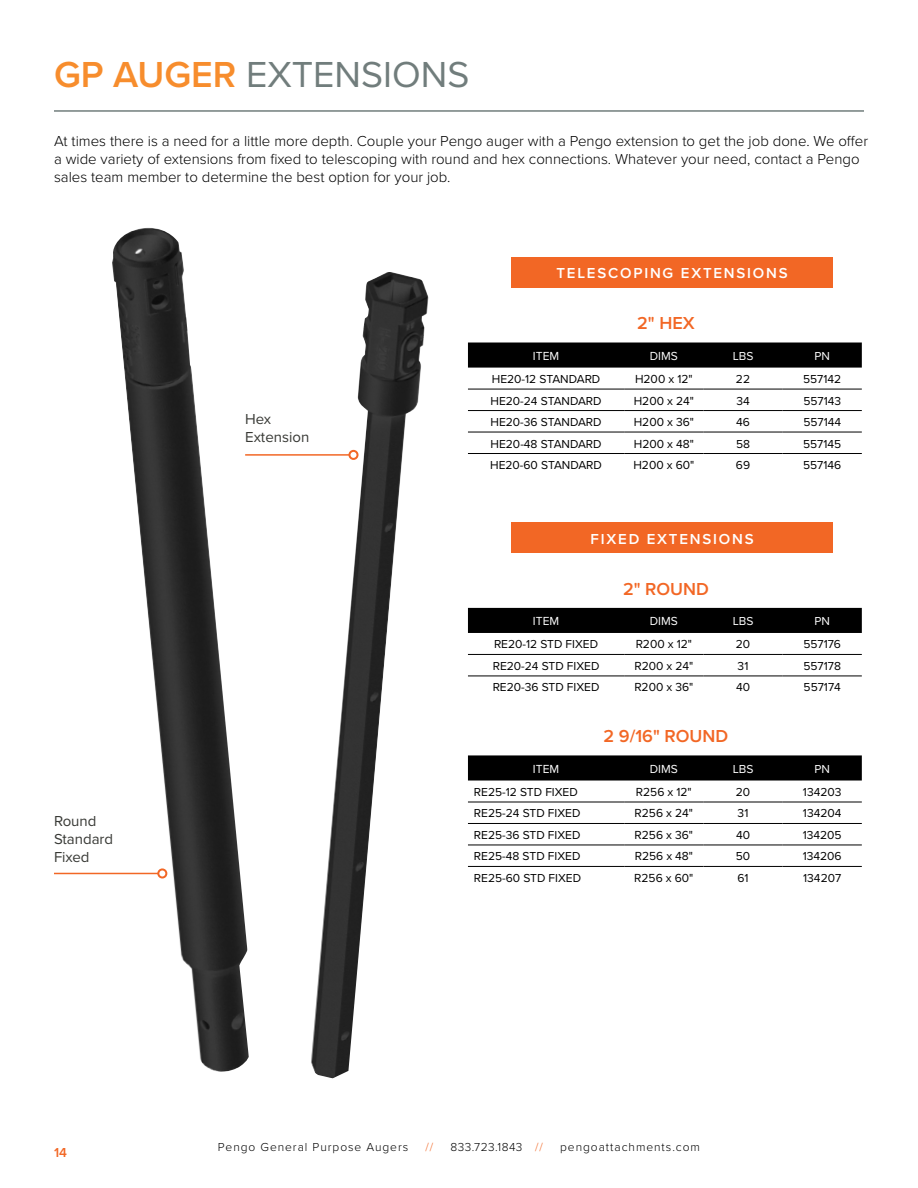
<style>
.page{position:relative;width:918px;height:1188px;background:#fff}
.page>*{position:absolute;margin:0;border:0;box-sizing:border-box;transform-origin:0 0}
.t1{font:37.5px "Proxima Nova";color:#717d7c}
.t2{font:600 18px "Proxima Nova";color:#f26725}
.t3{font:300 15px/18px "Proxima Nova";color:#000}
.t4{font:600 15px "Proxima Nova";letter-spacing:.12em;color:#fff}
.t5{font:15px/18px "Proxima Nova";color:#383935}
.t6{font:600 13.5px "Proxima Nova";color:#f26725}
.t7{font:12.15px "Proxima Nova";color:#000}
.t8{font:12.15px "Proxima Nova";color:#fff}
.t9{font:12px "Proxima Nova";color:#000}
.t10{font:300 12px "Proxima Nova";letter-spacing:.08em;color:#000}
.t11{font:12px "Proxima Nova";color:#fff}
.t12{font:300 12px "Proxima Nova";letter-spacing:.04em;color:#000}
.t13{font:300 12px "Proxima Nova";color:#f26725}
.s1{font-weight:600;color:#f78d2d}
.s2{color:#f26725}
</style>
<div class="page">
<img style="left:112px;top:228px;width:137px;height:844px">
<img style="left:311px;top:272px;width:117px;height:806px">
<hr style="left:54px;top:110px;width:810px;height:2px;background:#717d7c">
<hr style="left:54px;top:873px;width:104px;height:1px;background:#f26725">
<div style="left:157px;top:868px;width:10px;height:11px;border:2px solid #f26725;border-radius:50%"></div>
<hr style="left:245px;top:454px;width:104px;height:2px;background:#f26725">
<div style="left:348px;top:450px;width:11px;height:10px;border:2px solid #f26725;border-radius:50%"></div>
<div style="left:468px;top:343px;width:394px;height:25px;background:#000"></div>
<hr style="left:468px;top:389px;width:156px;height:1px;background:#000">
<hr style="left:624px;top:389px;width:79px;height:1px;background:#000">
<hr style="left:703px;top:389px;width:80px;height:1px;background:#000">
<hr style="left:783px;top:389px;width:79px;height:1px;background:#000">
<hr style="left:468px;top:410px;width:156px;height:1px;background:#000">
<hr style="left:624px;top:410px;width:79px;height:1px;background:#000">
<hr style="left:703px;top:410px;width:80px;height:1px;background:#000">
<hr style="left:783px;top:410px;width:79px;height:1px;background:#000">
<hr style="left:468px;top:432px;width:156px;height:1px;background:#000">
<hr style="left:624px;top:432px;width:79px;height:1px;background:#000">
<hr style="left:703px;top:432px;width:80px;height:1px;background:#000">
<hr style="left:783px;top:432px;width:79px;height:1px;background:#000">
<hr style="left:468px;top:453px;width:156px;height:1px;background:#000">
<hr style="left:624px;top:453px;width:79px;height:1px;background:#000">
<hr style="left:703px;top:453px;width:80px;height:1px;background:#000">
<hr style="left:783px;top:453px;width:79px;height:1px;background:#000">
<div style="left:468px;top:608px;width:394px;height:25px;background:#000"></div>
<hr style="left:468px;top:654px;width:156px;height:1px;background:#000">
<hr style="left:624px;top:654px;width:79px;height:1px;background:#000">
<hr style="left:703px;top:654px;width:80px;height:1px;background:#000">
<hr style="left:783px;top:654px;width:79px;height:1px;background:#000">
<hr style="left:468px;top:676px;width:156px;height:1px;background:#000">
<hr style="left:624px;top:676px;width:79px;height:1px;background:#000">
<hr style="left:703px;top:676px;width:80px;height:1px;background:#000">
<hr style="left:783px;top:676px;width:79px;height:1px;background:#000">
<svg style="left:468px;top:755px;width:394px;height:26px;background:#090909"></svg>
<hr style="left:468px;top:802px;width:156px;height:1px;background:#000">
<hr style="left:624px;top:802px;width:79px;height:1px;background:#000">
<hr style="left:703px;top:802px;width:80px;height:1px;background:#000">
<hr style="left:783px;top:802px;width:79px;height:1px;background:#000">
<hr style="left:468px;top:823px;width:156px;height:1px;background:#000">
<hr style="left:624px;top:823px;width:79px;height:1px;background:#000">
<hr style="left:703px;top:823px;width:80px;height:1px;background:#000">
<hr style="left:783px;top:823px;width:79px;height:1px;background:#000">
<hr style="left:468px;top:845px;width:156px;height:1px;background:#000">
<hr style="left:624px;top:845px;width:79px;height:1px;background:#000">
<hr style="left:703px;top:845px;width:80px;height:1px;background:#000">
<hr style="left:783px;top:845px;width:79px;height:1px;background:#000">
<hr style="left:468px;top:866px;width:156px;height:1px;background:#000">
<hr style="left:624px;top:866px;width:79px;height:1px;background:#000">
<hr style="left:703px;top:866px;width:80px;height:1px;background:#000">
<hr style="left:783px;top:866px;width:79px;height:1px;background:#000">
<div style="left:511px;top:257px;width:322px;height:31px;background:#f26725"></div>
<div style="left:511px;top:523px;width:322px;height:30px;background:#f26725"></div>
<h1 class="t1" style="left:54px;top:46px;width:417px"><span class="s1">GP AUGER</span> EXTENSIONS</h1>
<p class="t3" style="left:54px;top:132px;width:816px">At times there is a need for a little more depth. Couple your Pengo auger with a Pengo extension to get the job done. We offer a wide variety of extensions from fixed to telescoping with round and hex connections. Whatever your need, contact a Pengo sales team member to determine the best option for your job.</p>
<p class="t4" style="left:557px;top:262px;width:233px">TELESCOPING EXTENSIONS</p>
<p class="t5" style="left:245px;top:410px;width:66px">Hex<br>Extension</p>
<p class="t5" style="left:54px;top:811px;width:61px">Round<br>Standard<br>Fixed</p>
<h2 class="t2" style="left:637px;top:310px;width:59px">2" HEX</h2>
<p class="t8" style="left:533px;top:347px;width:28px">ITEM</p>
<p class="t8" style="left:650px;top:347px;width:30px">DIMS</p>
<p class="t11" style="left:733px;top:347px;width:22px">LBS</p>
<p class="t11" style="left:814px;top:347px;width:17px">PN</p>
<p class="t9" style="left:492px;top:370px;width:110px">HE20-12 STANDARD</p>
<p class="t7" style="left:635px;top:370px;width:59px">H200 x 12"</p>
<p class="t9" style="left:736px;top:370px;width:16px">22</p>
<p class="t9" style="left:803px;top:370px;width:40px">557142</p>
<p class="t9" style="left:491px;top:392px;width:113px">HE20-24 STANDARD</p>
<p class="t7" style="left:634px;top:391px;width:62px">H200 x 24"</p>
<p class="t9" style="left:736px;top:392px;width:15px">34</p>
<p class="t9" style="left:803px;top:392px;width:39px">557143</p>
<p class="t9" style="left:491px;top:413px;width:113px">HE20-36 STANDARD</p>
<p class="t7" style="left:634px;top:413px;width:62px">H200 x 36"</p>
<p class="t9" style="left:736px;top:413px;width:15px">46</p>
<p class="t9" style="left:803px;top:413px;width:39px">557144</p>
<p class="t9" style="left:491px;top:435px;width:113px">HE20-48 STANDARD</p>
<p class="t7" style="left:634px;top:434px;width:61px">H200 x 48"</p>
<p class="t9" style="left:736px;top:435px;width:16px">58</p>
<p class="t9" style="left:803px;top:435px;width:40px">557145</p>
<p class="t9" style="left:490px;top:456px;width:113px">HE20-60 STANDARD</p>
<p class="t7" style="left:633px;top:456px;width:62px">H200 x 60"</p>
<p class="t9" style="left:736px;top:456px;width:16px">69</p>
<p class="t9" style="left:803px;top:456px;width:40px">557146</p>
<p class="t4" style="left:591px;top:528px;width:165px">FIXED EXTENSIONS</p>
<h2 class="t2" style="left:623px;top:575px;width:87px">2" ROUND</h2>
<p class="t8" style="left:533px;top:612px;width:28px">ITEM</p>
<p class="t8" style="left:650px;top:612px;width:30px">DIMS</p>
<p class="t11" style="left:733px;top:612px;width:22px">LBS</p>
<p class="t11" style="left:814px;top:612px;width:17px">PN</p>
<p class="t9" style="left:494px;top:636px;width:106px">RE20-12 STD FIXED</p>
<p class="t7" style="left:636px;top:635px;width:58px">R200 x 12"</p>
<p class="t9" style="left:736px;top:636px;width:16px">20</p>
<p class="t9" style="left:803px;top:636px;width:39px">557176</p>
<p class="t9" style="left:493px;top:657px;width:108px">RE20-24 STD FIXED</p>
<p class="t7" style="left:634px;top:657px;width:60px">R200 x 24"</p>
<p class="t9" style="left:738px;top:657px;width:12px">31</p>
<p class="t9" style="left:803px;top:657px;width:39px">557178</p>
<p class="t9" style="left:493px;top:678px;width:108px">RE20-36 STD FIXED</p>
<p class="t7" style="left:634px;top:678px;width:60px">R200 x 36"</p>
<p class="t9" style="left:736px;top:678px;width:16px">40</p>
<p class="t9" style="left:804px;top:678px;width:39px">557174</p>
<h2 class="t2" style="left:604px;top:723px;width:126px">2 9/16" ROUND</h2>
<p class="t8" style="left:533px;top:760px;width:28px">ITEM</p>
<p class="t8" style="left:650px;top:760px;width:30px">DIMS</p>
<p class="t11" style="left:733px;top:760px;width:22px">LBS</p>
<p class="t11" style="left:814px;top:760px;width:17px">PN</p>
<p class="t9" style="left:474px;top:783px;width:105px">RE25-12 STD FIXED</p>
<p class="t7" style="left:636px;top:783px;width:57px">R256 x 12"</p>
<p class="t9" style="left:736px;top:783px;width:16px">20</p>
<p class="t9" style="left:803px;top:783px;width:40px">134203</p>
<p class="t9" style="left:474px;top:805px;width:108px">RE25-24 STD FIXED</p>
<p class="t7" style="left:635px;top:804px;width:60px">R256 x 24"</p>
<p class="t9" style="left:738px;top:805px;width:12px">31</p>
<p class="t9" style="left:803px;top:805px;width:40px">134204</p>
<p class="t9" style="left:474px;top:826px;width:108px">RE25-36 STD FIXED</p>
<p class="t7" style="left:635px;top:826px;width:60px">R256 x 36"</p>
<p class="t9" style="left:736px;top:826px;width:16px">40</p>
<p class="t9" style="left:803px;top:826px;width:40px">134205</p>
<p class="t9" style="left:474px;top:847px;width:108px">RE25-48 STD FIXED</p>
<p class="t7" style="left:635px;top:847px;width:60px">R256 x 48"</p>
<p class="t9" style="left:736px;top:847px;width:16px">50</p>
<p class="t9" style="left:803px;top:847px;width:40px">134206</p>
<p class="t9" style="left:474px;top:869px;width:109px">RE25-60 STD FIXED</p>
<p class="t7" style="left:634px;top:869px;width:61px">R256 x 60"</p>
<p class="t9" style="left:737px;top:869px;width:13px">61</p>
<p class="t9" style="left:803px;top:869px;width:40px">134207</p>
<p class="t6" style="left:54px;top:1142px;width:14px">14</p>
<p class="t10" style="left:218px;top:1138px;width:192px">Pengo General Purpose Augers</p>
<p class="t13" style="left:426px;top:1138px;width:9px">//</p>
<p class="t12" style="left:451px;top:1138px;width:94px">833.723.1843 <span class="s2">//</span></p>
<p class="t10" style="left:560px;top:1138px;width:141px">pengoattachments.com</p>
</div>
